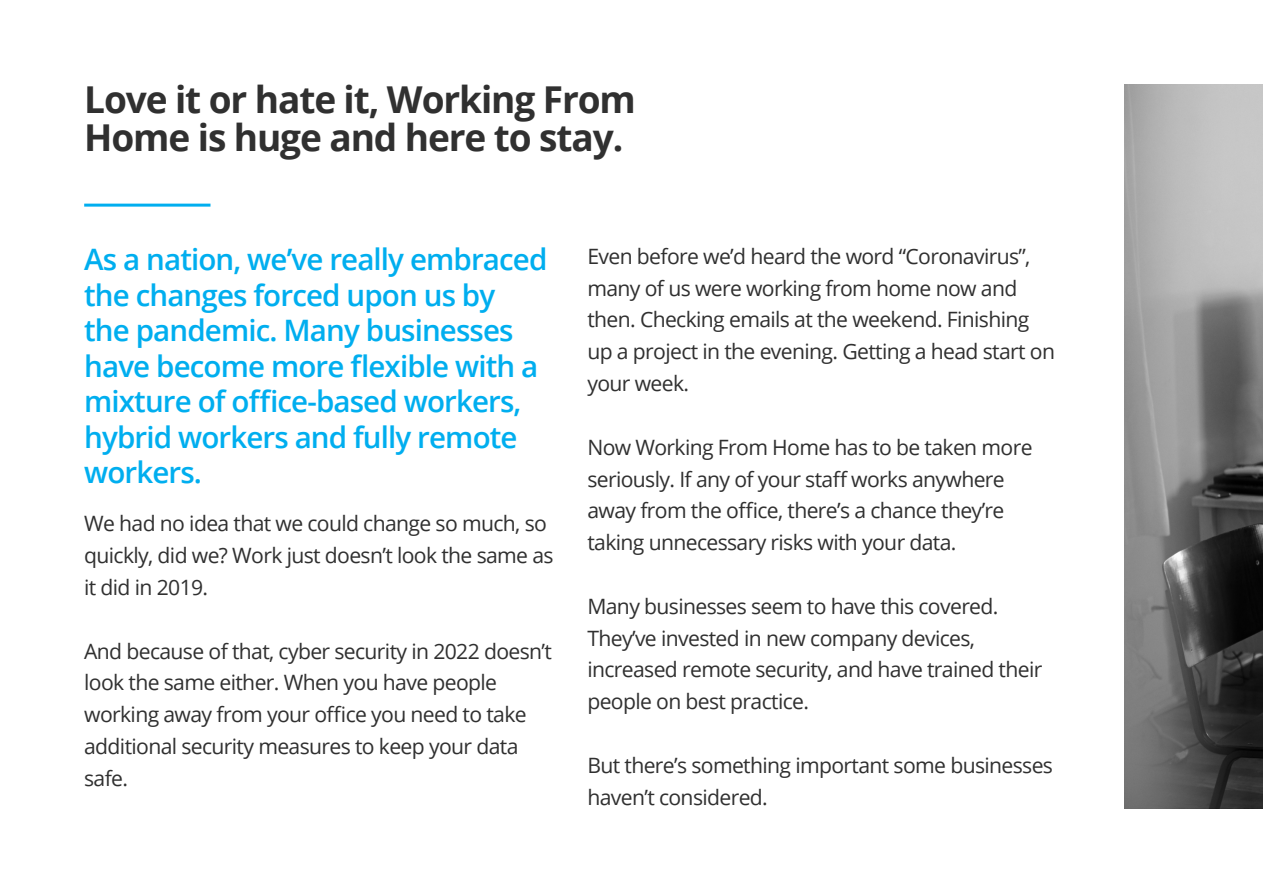
<style>
.page{position:relative;width:1263px;height:893px;background:#fff}
.page>*{position:absolute;margin:0;border:0;box-sizing:border-box;transform-origin:0 0}
.t1{font:700 37.05px/38.1px "Open Sans";letter-spacing:-.03em;color:#303030}
.t2{font:600 29.55px/35.4px "Open Sans";letter-spacing:-.03em;color:#00aeef}
.t3{font:21.15px/31.8px "Open Sans";letter-spacing:-.03em;color:#303030}
</style>
<div class="page">
<img style="left:1125px;top:84px;width:138px;height:724px">
<hr style="left:84px;top:204px;width:126px;height:3px;background:#00aeef">
<h1 class="t1" style="left:84px;top:79px;width:553px">Love it or hate it, Working From<br>Home is huge and here to stay.</h1>
<h2 class="t2" style="left:84px;top:241px;width:465px">As a nation, we’ve really embraced the changes forced upon us by the pandemic. Many businesses have become more flexible with a mixture of office-based workers, hybrid workers and fully remote workers.</h2>
<p class="t3" style="left:84px;top:507px;width:471px">We had no idea that we could change so much, so quickly, did we? Work just doesn’t look the same as it did in 2019.</p>
<p class="t3" style="left:84px;top:634px;width:469px">And because of that, cyber security in 2022 doesn’t look the same either. When you have people working away from your office you need to take additional security measures to keep your data safe.</p>
<p class="t3" style="left:587px;top:240px;width:469px">Even before we’d heard the word “Coronavirus”, many of us were working from home now and then. Checking emails at the weekend. Finishing up a project in the evening. Getting a head start on your week.</p>
<p class="t3" style="left:587px;top:431px;width:447px">Now Working From Home has to be taken more seriously. If any of your staff works anywhere away from the office, there’s a chance they’re taking unnecessary risks with your data.</p>
<p class="t3" style="left:587px;top:590px;width:456px">Many businesses seem to have this covered.<br>They’ve invested in new company devices, increased remote security, and have trained their people on best practice.</p>
<p class="t3" style="left:587px;top:749px;width:467px">But there’s something important some businesses haven’t considered.</p>
</div>
